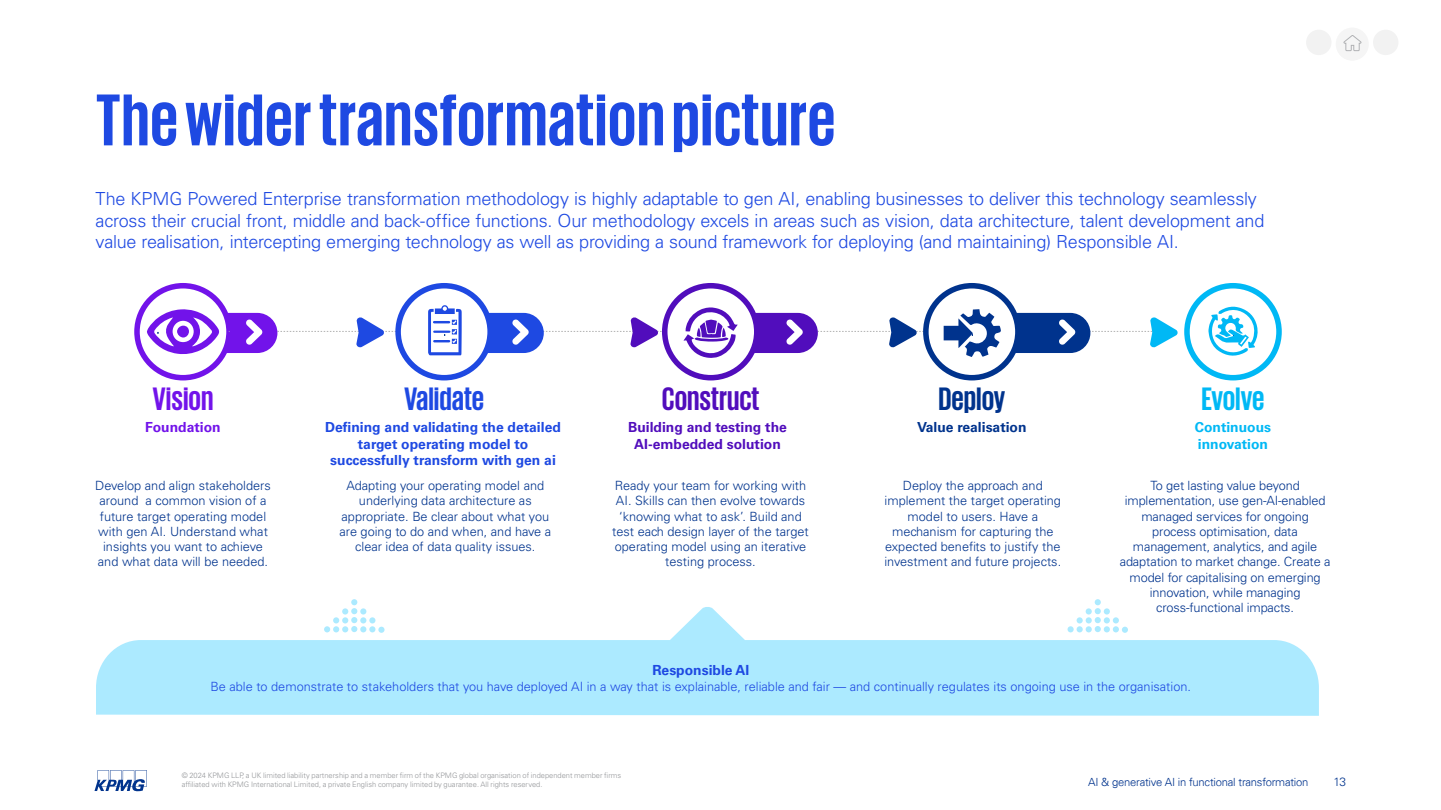
<style>
.page{position:relative;width:1441px;height:810px;background:#fff}
.page>*{position:absolute;margin:0;border:0;box-sizing:border-box;transform-origin:0 0}
.t1{font:700 75px "KPMG";letter-spacing:.01em;color:#1e49e2}
.t2{font:700 33.15px "KPMG";color:#510dbc}
.t3{font:700 33.15px "KPMG";color:#1e49e2}
.t4{font:700 33.15px "KPMG";color:#7213ea}
.t5{font:700 33.15px "KPMG";color:#00338d}
.t6{font:700 33.15px "KPMG";letter-spacing:-.01em;color:#00b8f5}
.t7{font:300 18px/21.6px "Univers LT Std";letter-spacing:-.015em;color:#1e49e2}
.t8{font:700 13.88px/16.6px "Univers LT Std";color:#1e49e2;text-align:center}
.t9{font:700 13.88px/16.6px "Univers LT Std";color:#510dbc;text-align:center}
.t10{font:700 13.88px/16.6px "Univers LT Std";color:#00b8f5}
.t11{font:700 13.88px "Univers LT Std";color:#00338d}
.t12{font:700 13.88px "Univers LT Std";color:#7213ea}
.t13{font:300 12.75px/15.3px "Univers LT Std";color:#00338d;text-align:center}
.t14{font:300 12.75px "Univers LT Std";color:#1e49e2}
.t15{font:300 12px "Univers LT Std";color:#00338d}
.t16{font:300 11.25px "Univers 45";letter-spacing:-.02em;color:#00338d}
.t17{font:300 7.5px/9px "Univers LT Std";color:#939598}
</style>
<div class="page">
<svg style="left:137px;top:286px;width:92px;height:92px"></svg>
<div style="left:134px;top:283px;width:98px;height:97px;border:6px solid #7213ea;border-radius:50%"></div>
<svg style="left:925px;top:286px;width:92px;height:92px"></svg>
<div style="left:923px;top:283px;width:97px;height:97px;border:6px solid #00338d;border-radius:50%"></div>
<svg style="left:664px;top:286px;width:92px;height:92px"></svg>
<div style="left:662px;top:283px;width:97px;height:97px;border:6px solid #510dbc;border-radius:50%"></div>
<div style="left:1184px;top:283px;width:97px;height:97px;border:6px solid #00b8f5;border-radius:50%"></div>
<svg style="left:1208px;top:307px;width:50px;height:49px"></svg>
<svg style="left:398px;top:286px;width:92px;height:92px"></svg>
<div style="left:395px;top:283px;width:98px;height:97px;border:6px solid #1e49e2;border-radius:50%"></div>
<svg style="left:96px;top:607px;width:1222px;height:109px;fill:#aceaff"></svg>
<svg style="left:324px;top:599px;width:60px;height:34px"></svg>
<svg style="left:1067px;top:599px;width:60px;height:34px"></svg>
<svg style="left:94px;top:770px;width:53px;height:21px"></svg>
<div style="left:1305px;top:30px;width:26px;height:25px;background:#f2f2f2;border-radius:50%"></div>
<div style="left:1372px;top:30px;width:26px;height:25px;background:#f2f2f2;border-radius:50%"></div>
<div style="left:1335px;top:28px;width:33px;height:33px;background:#f6f6f6;border-radius:50%"></div>
<svg style="left:1335px;top:27px;width:33px;height:33px"></svg>
<svg style="left:229px;top:305px;width:949px;height:53px"></svg>
<svg style="left:147px;top:309px;width:72px;height:46px"></svg>
<div style="left:177px;top:326px;width:12px;height:12px;background:#7213ea;border-radius:50%"></div>
<h1 class="t1" style="left:96px;top:82px;width:741px">The wider transformation picture</h1>
<p class="t7" style="left:96px;top:188px;width:1170px">The KPMG Powered Enterprise transformation methodology is highly adaptable to gen AI, enabling businesses to deliver this technology seamlessly across their crucial front, middle and back-office functions. Our methodology excels in areas such as vision, data architecture, talent development and value realisation, intercepting emerging technology as well as providing a sound framework for deploying (and maintaining) Responsible AI.</p>
<h2 class="t4" style="left:153px;top:383px;width:62px">Vision</h2>
<p class="t12" style="left:145px;top:419px;width:77px">Foundation</p>
<p class="t13" style="left:95px;top:478px;width:177px">Develop and align stakeholders around a common vision of a future target operating model with gen AI. Understand what insights you want to achieve and what data will be needed.</p>
<h2 class="t3" style="left:404px;top:383px;width:81px">Validate</h2>
<p class="t8" style="left:325px;top:419px;width:237px">Defining and validating the detailed target operating model to successfully transform with gen ai</p>
<p class="t13" style="left:339px;top:478px;width:213px">Adapting your operating model and underlying data architecture as appropriate. Be clear about what you are going to do and when, and have a clear idea of data quality issues.</p>
<h2 class="t2" style="left:662px;top:383px;width:99px">Construct</h2>
<p class="t9" style="left:628px;top:419px;width:160px">Building and testing the<br>AI-embedded solution</p>
<p class="t13" style="left:614px;top:478px;width:193px;text-align:justify">Ready your team for working with AI. Skills can then evolve towards ‘knowing what to ask’. Build and</p>
<p class="t13" style="left:614px;top:539px;width:193px">operating model using an iterative testing process.</p>
<p class="t13" style="left:612px;top:524px;width:198px">test each design layer of the target</p>
<h2 class="t5" style="left:938px;top:383px;width:68px">Deploy</h2>
<p class="t11" style="left:917px;top:419px;width:111px">Value realisation</p>
<p class="t13" style="left:884px;top:478px;width:178px">Deploy the approach and implement the target operating model to users. Have a mechanism for capturing the expected benefits to justify the investment and future projects.</p>
<h2 class="t6" style="left:1201px;top:383px;width:64px">Evolve</h2>
<p class="t10" style="left:1194px;top:419px;width:78px">Continuous innovation</p>
<p class="t13" style="left:1119px;top:478px;width:212px">To get lasting value beyond implementation, use gen-AI-enabled managed services for ongoing process optimisation, data management, analytics, and agile adaptation to market change. Create a model for capitalising on emerging innovation, while managing cross-functional impacts.</p>
<p class="t8" style="left:652px;top:662px;width:98px">Responsible AI</p>
<p class="t14" style="left:210px;top:679px;width:981px">Be able to demonstrate to stakeholders that you have deployed AI in a way that is explainable, reliable and fair — and continually regulates its ongoing use in the organisation.</p>
<p class="t17" style="left:182px;top:771px;width:441px">© 2024 KPMG LLP, a UK limited liability partnership and a member firm of the KPMG global organisation of independent member firms affiliated with KPMG International Limited, a private English company limited by guarantee. All rights reserved.</p>
<p class="t16" style="left:1088px;top:775px;width:222px">AI &amp; generative AI in functional transformation</p>
<p class="t15" style="left:1333px;top:774px;width:14px">13</p>
</div>
